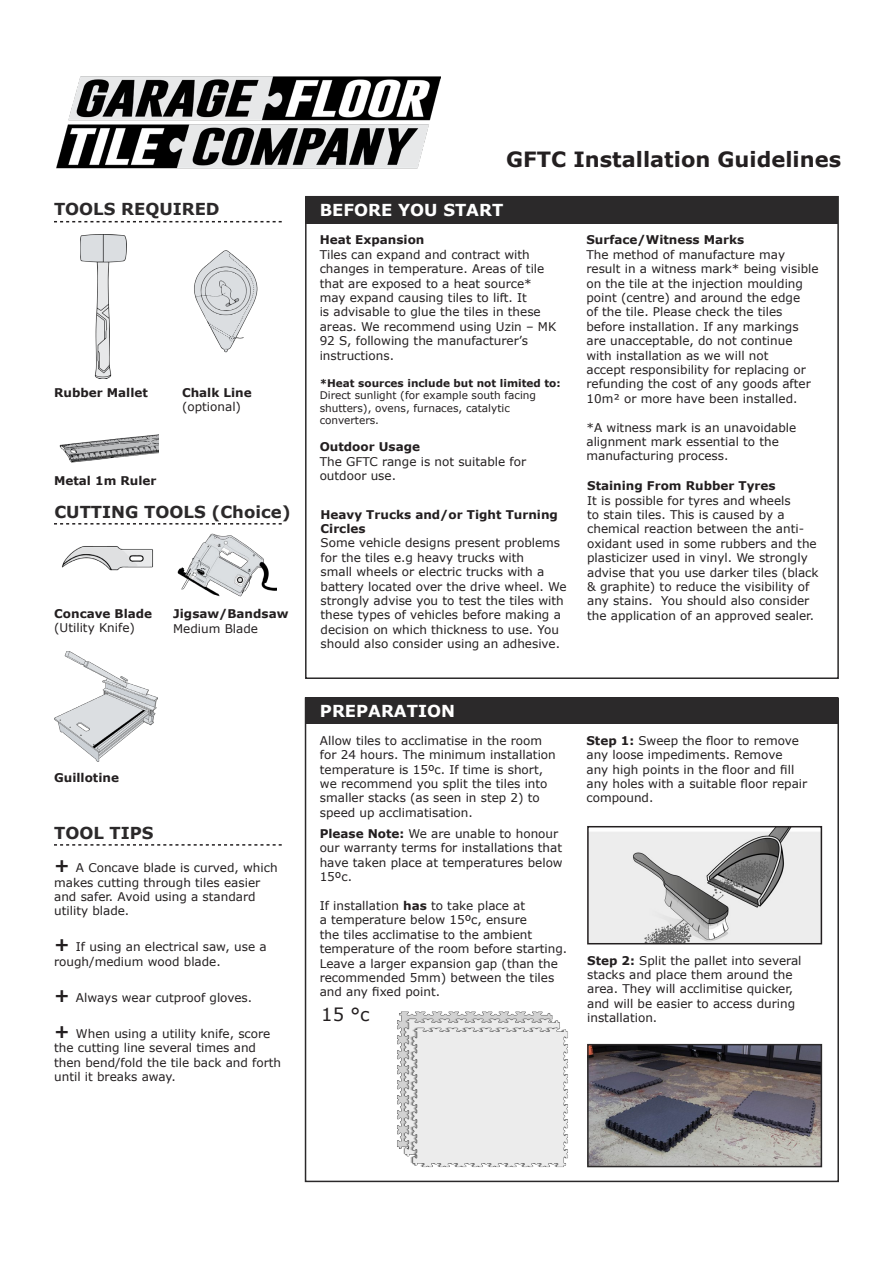
<style>
.page{position:relative;width:893px;height:1263px;background:#fff}
.page>*{position:absolute;margin:0;border:0;box-sizing:border-box;transform-origin:0 0}
.t1{font:700 21px "Verdana";color:#231f20}
.t2{font:18px "Verdana";color:#231f20}
.t3{font:700 16.5px "Verdana";color:#2b292a}
.t4{font:700 16.5px "Verdana";color:#fff}
.t5{font:12px/14.4px "Verdana";color:#231f20}
.t6{font:700 12px/14.4px "Verdana";color:#231f20}
.t7{font:10.5px/12.6px "Verdana";color:#231f20}
.t8{font:700 10.5px "Verdana";color:#231f20}
.s1{font-weight:700;font-size:18px}
.s2{font-weight:700}
</style>
<div class="page">
<img style="left:56px;top:76px;width:384px;height:93px">
<svg style="left:54px;top:221px;width:228px;height:1px"></svg>
<img style="left:81px;top:234px;width:45px;height:145px">
<img style="left:194px;top:250px;width:64px;height:103px">
<img style="left:60px;top:434px;width:98px;height:29px">
<div style="left:305px;top:197px;width:533px;height:27px;background:#2b292a"></div>
<svg style="left:54px;top:523px;width:228px;height:1px"></svg>
<img style="left:62px;top:546px;width:91px;height:25px">
<img style="left:177px;top:533px;width:100px;height:64px">
<div style="left:305px;top:697px;width:533px;height:27px;background:#2b292a"></div>
<img style="left:397px;top:1011px;width:171px;height:156px">
<img style="left:590px;top:1047px;width:229px;height:117px">
<div style="left:587px;top:1044px;width:235px;height:123px;border:2px solid #2b292a"></div>
<img style="left:54px;top:651px;width:103px;height:111px">
<svg style="left:54px;top:844px;width:228px;height:2px"></svg>
<img style="left:590px;top:829px;width:229px;height:112px">
<div style="left:587px;top:826px;width:235px;height:118px;border:2px solid #231f20"></div>
<p class="t3" style="left:54px;top:197px;width:167px">TOOLS REQUIRED</p>
<p class="t6" style="left:54px;top:385px;width:95px">Rubber Mallet</p>
<p class="t6" style="left:182px;top:385px;width:71px">Chalk Line</p>
<p class="t5" style="left:182px;top:399px;width:61px">(optional)</p>
<p class="t6" style="left:54px;top:473px;width:104px">Metal 1m Ruler</p>
<p class="t3" style="left:54px;top:500px;width:238px">CUTTING TOOLS (Choice)</p>
<p class="t6" style="left:54px;top:606px;width:100px">Concave Blade</p>
<p class="t6" style="left:173px;top:606px;width:117px">Jigsaw/Bandsaw</p>
<p class="t5" style="left:54px;top:621px;width:82px">(Utility Knife)</p>
<p class="t5" style="left:173px;top:621px;width:86px">Medium Blade</p>
<p class="t6" style="left:54px;top:770px;width:66px">Guillotine</p>
<p class="t3" style="left:54px;top:821px;width:101px">TOOL TIPS</p>
<p class="t5" style="left:54px;top:860px;width:225px"><span class="s1">+</span> A Concave blade is curved, which makes cutting through tiles easier and safer. Avoid using a standard utility blade.</p>
<p class="t5" style="left:54px;top:940px;width:214px"><span class="s1">+</span> If using an electrical saw, use a rough/medium wood blade.</p>
<p class="t5" style="left:54px;top:990px;width:200px"><span class="s1">+</span> Always wear cutproof gloves.</p>
<p class="t5" style="left:54px;top:1026px;width:229px"><span class="s1">+</span> When using a utility knife, score the cutting line several times and then bend/fold the tile back and forth until it breaks away.</p>
<p class="t1" style="left:506px;top:144px;width:337px">GFTC Installation Guidelines</p>
<p class="t4" style="left:320px;top:198px;width:185px">BEFORE YOU START</p>
<p class="t6" style="left:320px;top:232px;width:106px">Heat Expansion</p>
<p class="t5" style="left:320px;top:247px;width:238px">Tiles can expand and contract with changes in temperature. Areas of tile that are exposed to a heat source* may expand causing tiles to lift. It<br>is advisable to glue the tiles in these areas. We recommend using Uzin – MK<br>92 S, following the manufacturer’s instructions.</p>
<p class="t8" style="left:320px;top:375px;width:242px">*Heat sources include but not limited to:</p>
<p class="t7" style="left:320px;top:389px;width:218px">Direct sunlight (for example south facing shutters), ovens, furnaces, catalytic converters.</p>
<p class="t6" style="left:320px;top:439px;width:102px">Outdoor Usage</p>
<p class="t5" style="left:320px;top:454px;width:208px">The GFTC range is not suitable for</p>
<p class="t5" style="left:320px;top:468px;width:78px">outdoor use.</p>
<p class="t6" style="left:321px;top:507px;width:239px">Heavy Trucks and/or Tight Turning<br>Circles</p>
<p class="t5" style="left:321px;top:536px;width:247px">Some vehicle designs present problems for the tiles e.g heavy trucks with<br>small wheels or electric trucks with a battery located over the drive wheel. We strongly advise you to test the tiles with these types of vehicles before making a decision on which thickness to use. You should also consider using an adhesive.</p>
<p class="t6" style="left:586px;top:233px;width:159px">Surface/Witness Marks</p>
<p class="t5" style="left:586px;top:247px;width:234px">The method of manufacture may result in a witness mark* being visible on the tile at the injection moulding point (centre) and around the edge<br>of the tile. Please check the tiles before installation. If any markings are unacceptable, do not continue with installation as we will not<br>accept responsibility for replacing or refunding the cost of any goods after 10m² or more have been installed.</p>
<p class="t5" style="left:586px;top:420px;width:211px">*A witness mark is an unavoidable alignment mark essential to the manufacturing process.</p>
<p class="t6" style="left:587px;top:478px;width:190px">Staining From Rubber Tyres</p>
<p class="t5" style="left:587px;top:493px;width:233px">It is possible for tyres and wheels<br>to stain tiles. This is caused by a chemical reaction between the anti&shy;oxidant used in some rubbers and the plasticizer used in vinyl. We strongly advise that you use darker tiles (black &amp; graphite) to reduce the visibility of any stains. You should also consider the application of an approved sealer.</p>
<p class="t4" style="left:320px;top:699px;width:137px">PREPARATION</p>
<p class="t5" style="left:320px;top:733px;width:237px">Allow tiles to acclimatise in the room for 24 hours. The minimum installation temperature is 15ºc. If time is short, we recommend you split the tiles into smaller stacks (as seen in step 2) to speed up acclimatisation.</p>
<p class="t5" style="left:320px;top:826px;width:245px"><span class="s2">Please Note:</span> We are unable to honour our warranty terms for installations that have taken place at temperatures below<br>15ºc.</p>
<p class="t5" style="left:320px;top:898px;width:249px">If installation <span class="s2">has</span> to take place at<br>a temperature below 15ºc, ensure<br>the tiles acclimatise to the ambient temperature of the room before starting.<br>Leave a larger expansion gap (than the recommended 5mm) between the tiles and any fixed point.</p>
<p class="t2" style="left:321px;top:1002px;width:50px">15 °c</p>
<p class="t5" style="left:586px;top:733px;width:222px"><span class="s2">Step 1:</span> Sweep the floor to remove any loose impediments. Remove<br>any high points in the floor and fill any holes with a suitable floor repair compound.</p>
<p class="t5" style="left:587px;top:953px;width:216px"><span class="s2">Step 2:</span> Split the pallet into several stacks and place them around the area. They will acclimitise quicker, and will be easier to access during installation.</p>
</div>
